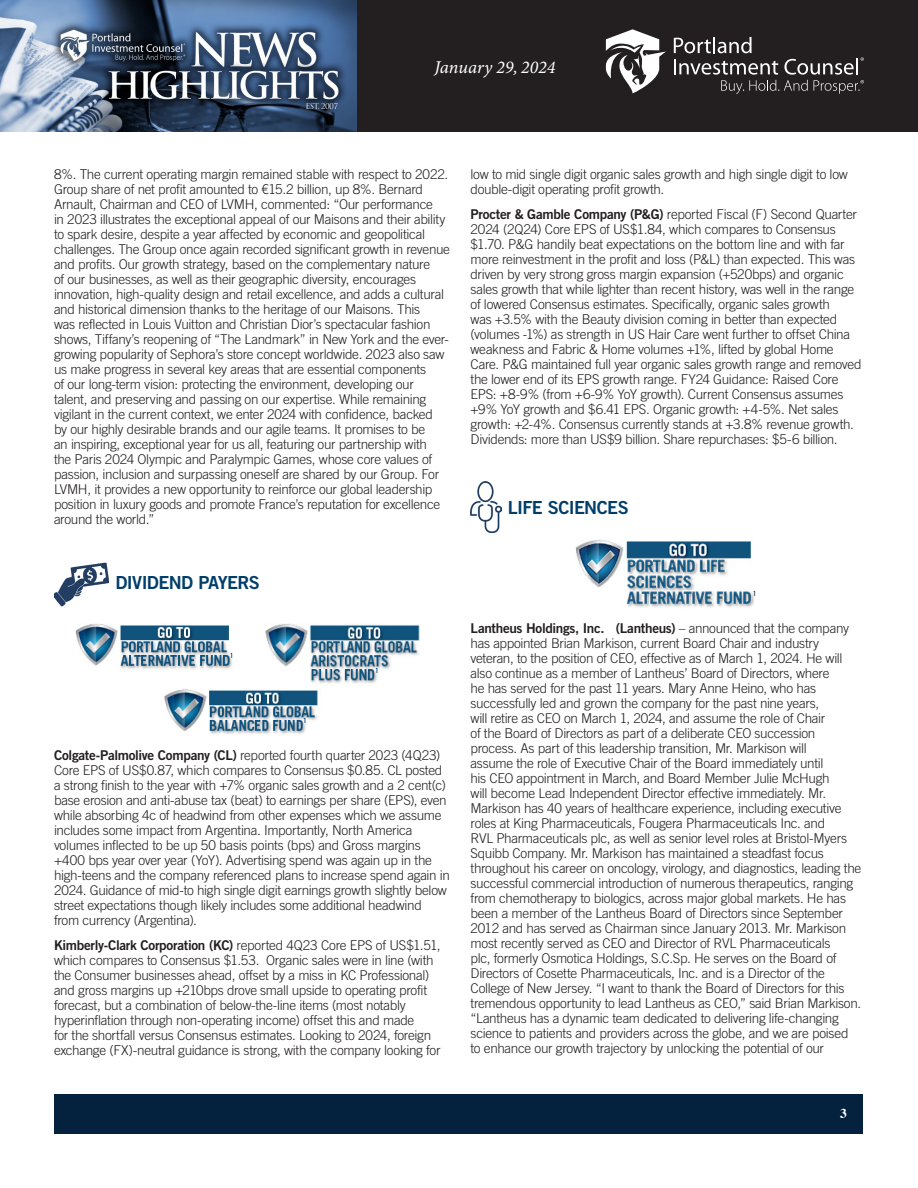
<style>
.page{position:relative;width:918px;height:1188px;background:#fff}
.page>*{position:absolute;margin:0;border:0;box-sizing:border-box;transform-origin:0 0}
.Article_-_Body{font:18px "Trade Gothic Bold Two";letter-spacing:-.035em;color:#003e69}
.t1{font:italic 18px "Minion Variable Concept";color:#fff}
.Article_-_Body-2{font:300 13.5px/15px "Trade Gothic";letter-spacing:-.02em;color:#231f20}
.t2{font:700 13.5px "Times";color:#fff}
.t3{font:7.05px "Trade Gothic Bold Cond Twenty";color:#003e69}
.s1{font-family:"Trade Gothic Bold Two";font-weight:400}
</style>
<div class="page">
<div style="left:356px;top:0;width:562px;height:132px;background:#231f20"></div>
<img style="left:0;top:0;width:356px;height:132px">
<svg style="left:674px;top:37px;width:190px;height:57px"></svg>
<svg style="left:606px;top:29px;width:60px;height:64px"></svg>
<div style="left:55px;top:1094px;width:808px;height:39px;background:#04213e"></div>
<img style="left:54px;top:562px;width:55px;height:45px">
<img style="left:75px;top:624px;width:158px;height:45px">
<img style="left:265px;top:624px;width:155px;height:60px">
<img style="left:164px;top:689px;width:154px;height:45px">
<img style="left:471px;top:482px;width:30px;height:51px">
<img style="left:575px;top:540px;width:179px;height:67px">
<h1 class="t1" style="left:434px;top:55px;width:123px">January 29, 2024</h1>
<p class="Article_-_Body-2" style="left:54px;top:167px;width:398px">8%. The current operating margin remained stable with respect to 2022.<br>Group share of net profit amounted to €15.2 billion, up 8%. Bernard Arnault, Chairman and CEO of LVMH, commented: “Our performance<br>in 2023 illustrates the exceptional appeal of our Maisons and their ability to spark desire, despite a year affected by economic and geopolitical challenges. The Group once again recorded significant growth in revenue and profits. Our growth strategy, based on the complementary nature<br>of our businesses, as well as their geographic diversity, encourages innovation, high-quality design and retail excellence, and adds a cultural and historical dimension thanks to the heritage of our Maisons. This<br>was reflected in Louis Vuitton and Christian Dior’s spectacular fashion shows, Tiffany’s reopening of “The Landmark” in New York and the ever&shy;growing popularity of Sephora’s store concept worldwide. 2023 also saw us make progress in several key areas that are essential components<br>of our long-term vision: protecting the environment, developing our talent, and preserving and passing on our expertise. While remaining vigilant in the current context, we enter 2024 with confidence, backed<br>by our highly desirable brands and our agile teams. It promises to be<br>an inspiring, exceptional year for us all, featuring our partnership with<br>the Paris 2024 Olympic and Paralympic Games, whose core values of passion, inclusion and surpassing oneself are shared by our Group. For LVMH, it provides a new opportunity to reinforce our global leadership position in luxury goods and promote France’s reputation for excellence around the world.”</p>
<p class="Article_-_Body" style="left:115px;top:571px;width:146px">DIVIDEND PAYERS</p>
<p class="t3" style="left:230px;top:652px;width:5px">1</p>
<p class="t3" style="left:376px;top:666px;width:5px">1</p>
<p class="t3" style="left:303px;top:716px;width:5px">1</p>
<p class="Article_-_Body-2" style="left:54px;top:747px;width:397px"><span class="s1">Colgate-Palmolive Company (CL)</span> reported fourth quarter 2023 (4Q23)<br>Core EPS of US$0.87, which compares to Consensus $0.85. CL posted a strong finish to the year with +7% organic sales growth and a 2 cent(c) base erosion and anti-abuse tax (beat) to earnings per share (EPS), even while absorbing 4c of headwind from other expenses which we assume includes some impact from Argentina. Importantly, North America volumes inflected to be up 50 basis points (bps) and Gross margins +400 bps year over year (YoY). Advertising spend was again up in the high-teens and the company referenced plans to increase spend again in 2024. Guidance of mid-to high single digit earnings growth slightly below street expectations though likely includes some additional headwind from currency (Argentina).</p>
<p class="Article_-_Body-2" style="left:54px;top:937px;width:388px"><span class="s1">Kimberly-Clark Corporation (KC)</span> reported 4Q23 Core EPS of US$1.51, which compares to Consensus $1.53. Organic sales were in line (with the Consumer businesses ahead, offset by a miss in KC Professional) and gross margins up +210bps drove small upside to operating profit forecast, but a combination of below-the-line items (most notably hyperinflation through non-operating income) offset this and made<br>for the shortfall versus Consensus estimates. Looking to 2024, foreign exchange (FX)-neutral guidance is strong, with the company looking for</p>
<p class="Article_-_Body-2" style="left:471px;top:167px;width:379px">low to mid single digit organic sales growth and high single digit to low double-digit operating profit growth.</p>
<p class="Article_-_Body-2" style="left:471px;top:206px;width:392px"><span class="s1">Procter &amp; Gamble Company (P&amp;G)</span> reported Fiscal (F) Second Quarter 2024 (2Q24) Core EPS of US$1.84, which compares to Consensus $1.70. P&amp;G handily beat expectations on the bottom line and with far more reinvestment in the profit and loss (P&amp;L) than expected. This was driven by very strong gross margin expansion (+520bps) and organic sales growth that while lighter than recent history, was well in the range of lowered Consensus estimates. Specifically, organic sales growth<br>was +3.5% with the Beauty division coming in better than expected (volumes -1%) as strength in US Hair Care went further to offset China weakness and Fabric &amp; Home volumes +1%, lifted by global Home Care. P&amp;G maintained full year organic sales growth range and removed the lower end of its EPS growth range. FY24 Guidance: Raised Core EPS: +8-9% (from +6-9% YoY growth). Current Consensus assumes +9% YoY growth and $6.41 EPS. Organic growth: +4-5%. Net sales growth: +2-4%. Consensus currently stands at +3.8% revenue growth.<br>Dividends: more than US$9 billion. Share repurchases: $5-6 billion.</p>
<p class="Article_-_Body" style="left:508px;top:496px;width:122px">LIFE SCIENCES</p>
<p class="t3" style="left:753px;top:589px;width:5px">1</p>
<p class="Article_-_Body-2" style="left:471px;top:621px;width:392px"><span class="s1">Lantheus Holdings, Inc. (Lantheus)</span> – announced that the company has appointed Brian Markison, current Board Chair and industry veteran, to the position of CEO, effective as of March 1, 2024. He will also continue as a member of Lantheus’ Board of Directors, where<br>he has served for the past 11 years. Mary Anne Heino, who has successfully led and grown the company for the past nine years,<br>will retire as CEO on March 1, 2024, and assume the role of Chair<br>of the Board of Directors as part of a deliberate CEO succession process. As part of this leadership transition, Mr. Markison will<br>assume the role of Executive Chair of the Board immediately until<br>his CEO appointment in March, and Board Member Julie McHugh<br>will become Lead Independent Director effective immediately. Mr.<br>Markison has 40 years of healthcare experience, including executive roles at King Pharmaceuticals, Fougera Pharmaceuticals Inc. and<br>RVL Pharmaceuticals plc, as well as senior level roles at Bristol-Myers Squibb Company. Mr. Markison has maintained a steadfast focus throughout his career on oncology, virology, and diagnostics, leading the successful commercial introduction of numerous therapeutics, ranging from chemotherapy to biologics, across major global markets. He has been a member of the Lantheus Board of Directors since September 2012 and has served as Chairman since January 2013. Mr. Markison most recently served as CEO and Director of RVL Pharmaceuticals<br>plc, formerly Osmotica Holdings, S.C.Sp. He serves on the Board of Directors of Cosette Pharmaceuticals, Inc. and is a Director of the College of New Jersey. “I want to thank the Board of Directors for this tremendous opportunity to lead Lantheus as CEO,” said Brian Markison. “Lantheus has a dynamic team dedicated to delivering life-changing science to patients and providers across the globe, and we are poised to enhance our growth trajectory by unlocking the potential of our</p>
<p class="t2" style="left:840px;top:1100px;width:8px">3</p>
</div>
